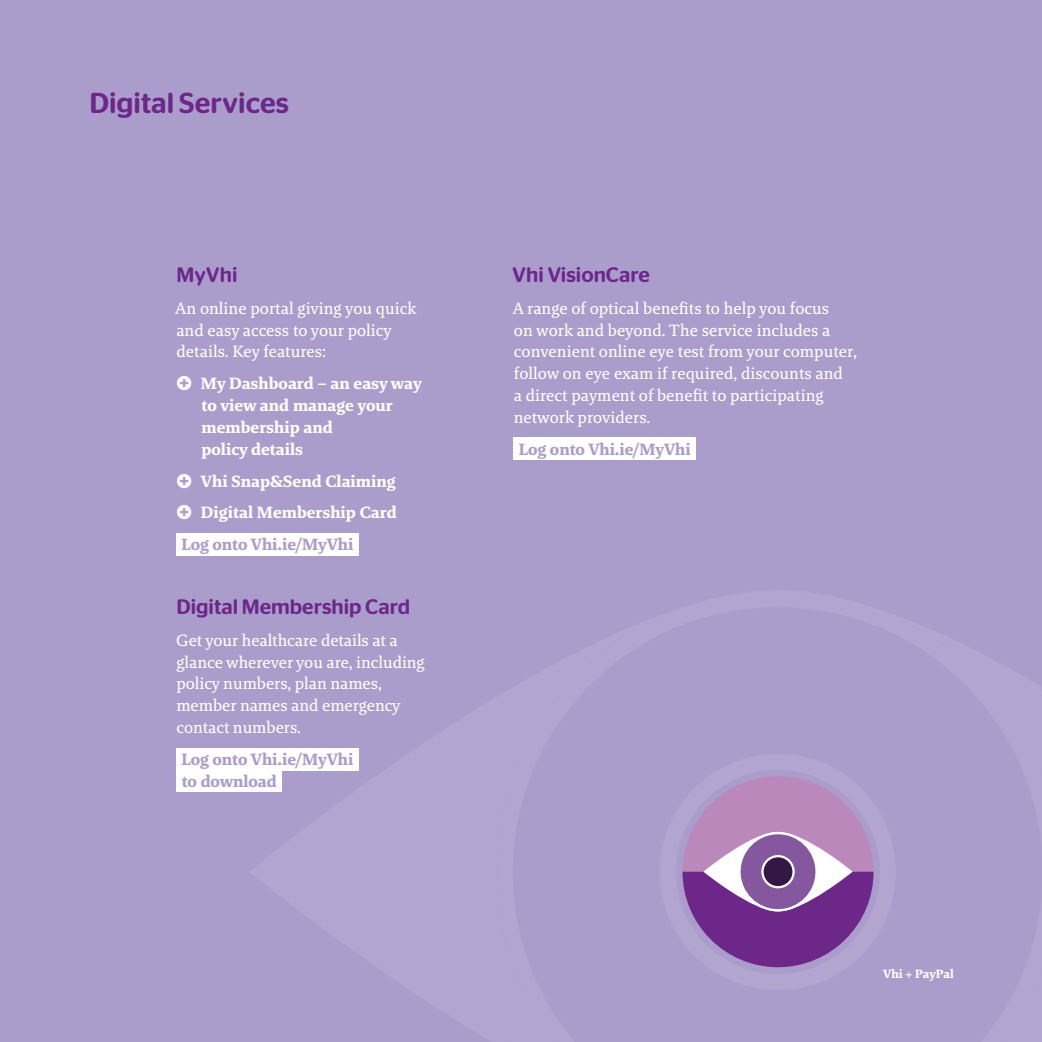
<style>
.page{position:relative;width:1042px;height:1042px;background:#aa9dcc}
.page>*{position:absolute;margin:0;border:0;box-sizing:border-box;transform-origin:0 0}
.t1{font:500 28.88px "Stag Sans Round";color:#6c2789}
.t2{font:500 21px "Stag Sans Round";color:#6c2789}
.t3{font:16.62px/21.9px "Brando Text LF";color:#fff}
.t4{font:16.62px/21.9px "Brando Bold LF";color:#fff}
.t5{font:16.62px/21.9px "Brando Bold LF";letter-spacing:-.005em;color:#aa9dcc}
.t6{font:12.25px "Brando Bold LF";color:#fff}
</style>
<div class="page">
<div style="left:513px;top:437px;width:182px;height:23px;background:#fff"></div>
<div style="left:176px;top:533px;width:182px;height:23px;background:#fff"></div>
<div style="left:176px;top:748px;width:182px;height:22px;background:#fff"></div>
<div style="left:176px;top:769px;width:105px;height:23px;background:#fff"></div>
<svg style="left:682px;top:776px;width:191px;height:191px"></svg>
<svg style="left:705px;top:833px;width:146px;height:77px;background:#d3bad9"></svg>
<div style="left:739px;top:833px;width:77px;height:77px;background:#85579f;border-radius:50%"></div>
<div style="left:738px;top:832px;width:79px;height:79px;border:2px solid #fff;border-radius:50%"></div>
<div style="left:762px;top:856px;width:31px;height:31px;background:#341745;border-radius:50%"></div>
<div style="left:761px;top:855px;width:34px;height:33px;border:2px solid #fff;border-radius:50%"></div>
<h1 class="t1" style="left:89px;top:86px;width:201px">Digital Services</h1>
<p class="t2" style="left:176px;top:262px;width:62px">MyVhi</p>
<p class="t3" style="left:175px;top:297px;width:243px">An online portal giving you quick and easy access to your policy details. Key features:</p>
<p class="t4" style="left:201px;top:372px;width:222px">My Dashboard – an easy way to view and manage your membership and<br>policy details</p>
<p class="t4" style="left:201px;top:465px;width:197px;line-height:31.8px">Vhi Snap&amp;Send Claiming<br>Digital Membership Card</p>
<p class="t5" style="left:181px;top:533px;width:173px">Log onto Vhi.ie/MyVhi</p>
<p class="t2" style="left:176px;top:594px;width:235px">Digital Membership Card</p>
<p class="t3" style="left:176px;top:629px;width:250px">Get your healthcare details at a glance wherever you are, including policy numbers, plan names, member names and emergency contact numbers.</p>
<p class="t5" style="left:181px;top:748px;width:173px">Log onto Vhi.ie/MyVhi to download</p>
<p class="t2" style="left:512px;top:262px;width:139px">Vhi VisionCare</p>
<p class="t3" style="left:513px;top:297px;width:346px">A range of optical benefits to help you focus<br>on work and beyond. The service includes a convenient online eye test from your computer, follow on eye exam if required, discounts and<br>a direct payment of benefit to participating network providers.</p>
<p class="t5" style="left:519px;top:438px;width:173px">Log onto Vhi.ie/MyVhi</p>
<p class="t6" style="left:883px;top:965px;width:72px">Vhi + PayPal</p>
</div>
